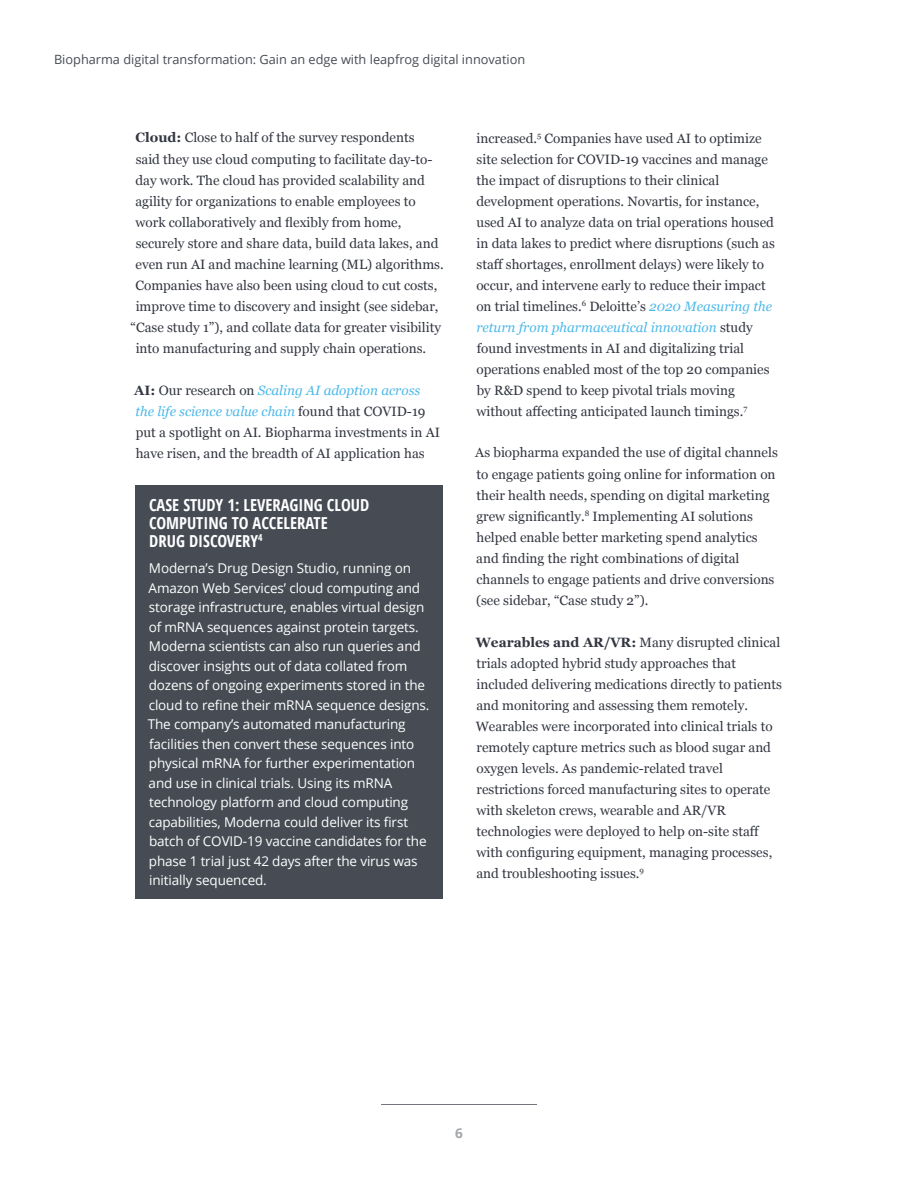
<style>
.page{position:relative;width:918px;height:1188px;background:#fff}
.page>*{position:absolute;margin:0;border:0;box-sizing:border-box;transform-origin:0 0}
.t1{font:700 condensed 16.5px/18px "Open Sans";color:#fff}
.t2{font:13.5px/21px "Georgia";color:#323640}
.t3{font:13.5px/19.5px "Open Sans";letter-spacing:-.01em;color:#fff}
.t4{font:700 13.5px "Open Sans";color:#a3a7a9}
.t5{font:12.75px "Open Sans";color:#464b54}
.s1{font-weight:700}
.s2{font-style:italic;color:#4eb9e9}
</style>
<div class="page">
<hr style="left:381px;top:1104px;width:156px;height:1px;background:#5f6369">
<div style="left:135px;top:485px;width:307px;height:414px;background:#464b54"></div>
<p class="t5" style="left:54px;top:50px;width:473px">Biopharma digital transformation: Gain an edge with leapfrog digital innovation</p>
<p class="t2" style="left:136px;top:127px;width:280px"><span class="s1">Cloud:</span> Close to half of the survey respondents</p>
<p class="t2" style="left:136px;top:148px;width:298px">said they use cloud computing to facilitate day-to-</p>
<p class="t2" style="left:136px;top:169px;width:291px">day work. The cloud has provided scalability and</p>
<p class="t2" style="left:135px;top:190px;width:282px">agility for organizations to enable employees to</p>
<p class="t2" style="left:136px;top:211px;width:267px">work collaboratively and flexibly from home,</p>
<p class="t2" style="left:136px;top:232px;width:304px">securely store and share data, build data lakes, and</p>
<p class="t2" style="left:135px;top:253px;width:310px">even run AI and machine learning (ML) algorithms.</p>
<p class="t2" style="left:135px;top:274px;width:303px">Companies have also been using cloud to cut costs,</p>
<p class="t2" style="left:136px;top:295px;width:304px">improve time to discovery and insight (see sidebar,</p>
<p class="t2" style="left:131px;top:316px;width:312px">“Case study 1”), and collate data for greater visibility</p>
<p class="t2" style="left:136px;top:337px;width:292px">into manufacturing and supply chain operations.</p>
<p class="t2" style="left:134px;top:379px;width:307px"><span class="s1">AI:</span> Our research on <span class="s2">Scaling AI adoption across the life science value chain</span> found that COVID-19 put a spotlight on AI. Biopharma investments in AI have risen, and the breadth of AI application has</p>
<p class="t1" style="left:149px;top:496px;width:222px">CASE STUDY 1: LEVERAGING CLOUD<br>COMPUTING TO ACCELERATE<br>DRUG DISCOVERY<sup>4</sup></p>
<p class="t3" style="left:148px;top:558px;width:283px">Moderna’s Drug Design Studio, running on Amazon Web Services’ cloud computing and storage infrastructure, enables virtual design of mRNA sequences against protein targets.<br>Moderna scientists can also run queries and discover insights out of data collated from dozens of ongoing experiments stored in the cloud to refine their mRNA sequence designs.<br>The company’s automated manufacturing facilities then convert these sequences into physical mRNA for further experimentation and use in clinical trials. Using its mRNA technology platform and cloud computing capabilities, Moderna could deliver its first batch of COVID-19 vaccine candidates for the phase 1 trial just 42 days after the virus was initially sequenced.</p>
<p class="t2" style="left:476px;top:127px;width:300px">increased.<sup>5</sup> Companies have used AI to optimize site selection for COVID-19 vaccines and manage the impact of disruptions to their clinical development operations. Novartis, for instance, used AI to analyze data on trial operations housed in data lakes to predict where disruptions (such as staff shortages, enrollment delays) were likely to occur, and intervene early to reduce their impact on trial timelines.<sup>6</sup> Deloitte’s <span class="s2">2020 Measuring the return from pharmaceutical innovation</span> study found investments in AI and digitalizing trial operations enabled most of the top 20 companies by R&amp;D spend to keep pivotal trials moving without affecting anticipated launch timings.<sup>7</sup></p>
<p class="t2" style="left:475px;top:442px;width:304px">As biopharma expanded the use of digital channels to engage patients going online for information on their health needs, spending on digital marketing grew significantly.<sup>8</sup> Implementing AI solutions helped enable better marketing spend analytics and finding the right combinations of digital channels to engage patients and drive conversions (see sidebar, “Case study 2”).</p>
<p class="t2" style="left:476px;top:631px;width:308px"><span class="s1">Wearables and AR/VR:</span> Many disrupted clinical trials adopted hybrid study approaches that included delivering medications directly to patients and monitoring and assessing them remotely.<br>Wearables were incorporated into clinical trials to remotely capture metrics such as blood sugar and oxygen levels. As pandemic-related travel restrictions forced manufacturing sites to operate with skeleton crews, wearable and AR/VR technologies were deployed to help on-site staff with configuring equipment, managing processes, and troubleshooting issues.<sup>9</sup></p>
<p class="t4" style="left:455px;top:1123px;width:9px">6</p>
</div>
